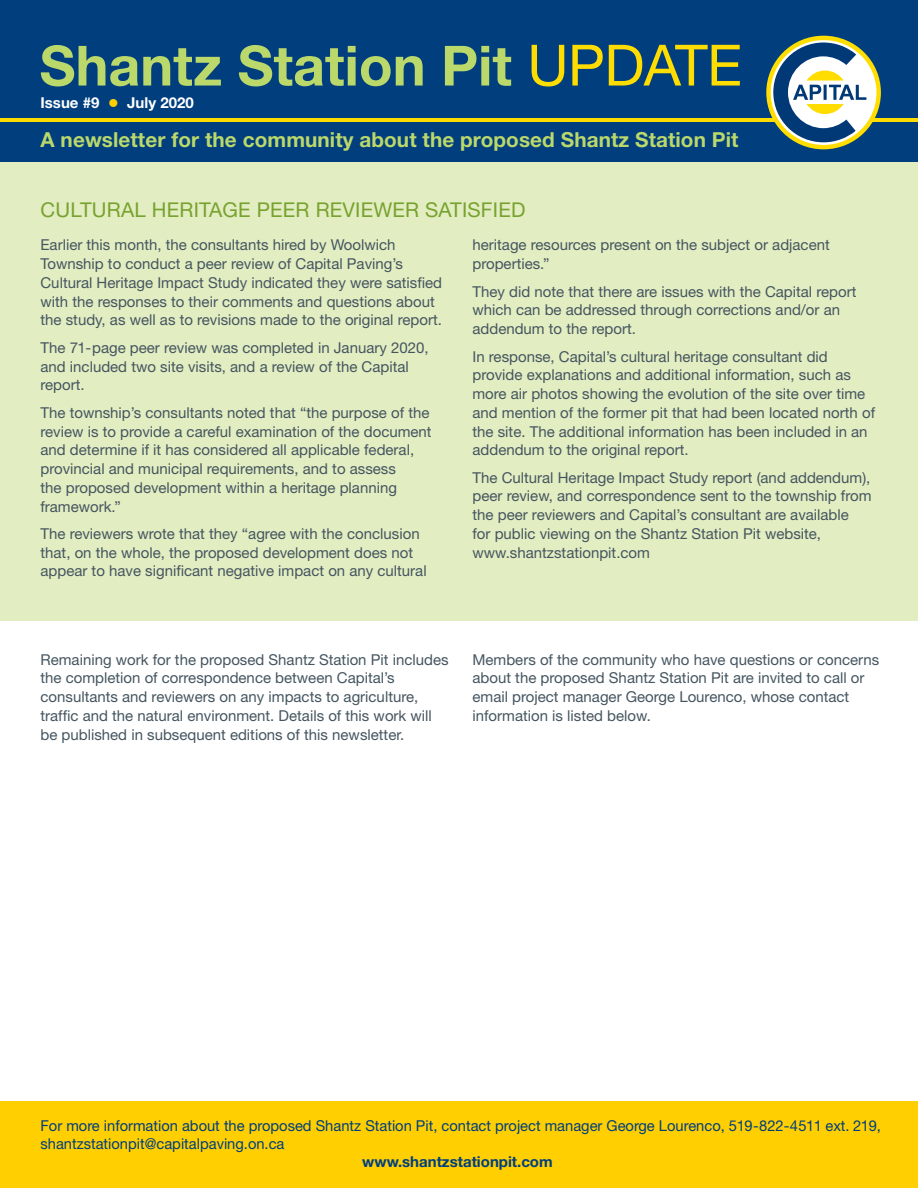
<style>
.page{position:relative;width:918px;height:1188px;background:#fff}
.page>*{position:absolute;margin:0;border:0;box-sizing:border-box;transform-origin:0 0}
.t1{font:700 55.5px "Helvetica Neue";color:#bbd86b}
.t2{font:700 20.7px "Helvetica Neue";letter-spacing:.005em;color:#bbd86b}
.t3{font:20.4px "Helvetica Neue";letter-spacing:.01em;color:#78a22f}
.t4{font:15px/18.8px "Helvetica Neue";color:#455560}
.t5{font:15px/18px "Helvetica Neue";color:#003e7e}
.t6{font:700 15px "Helvetica Neue";color:#003e7e}
.t7{font:700 15px "Helvetica Neue";color:#fff}
.s1{font-weight:400;font-size:57px;color:#fd0}
.s2{font-weight:400;font-size:22.5px;color:#ffcf01}
</style>
<div class="page">
<div style="left:0;top:159px;width:918px;height:462px;background:#e2edc1"></div>
<div style="left:0;top:1101px;width:918px;height:87px;background:#ffcf01"></div>
<div style="left:0;top:0;width:918px;height:162px;background:#003e7e"></div>
<hr style="left:0;top:118px;width:918px;height:4px;background:#fd0">
<svg style="left:766px;top:36px;width:115px;height:113px"></svg>
<h1 class="t1" style="left:40px;top:31px;width:704px">Shantz Station Pit <span class="s1">UPDATE</span></h1>
<p class="t7" style="left:40px;top:93px;width:155px">Issue #9 <span class="s2">•</span> July 2020</p>
<h2 class="t2" style="left:40px;top:127px;width:700px">A newsletter for the community about the proposed Shantz Station Pit</h2>
<h3 class="t3" style="left:40px;top:197px;width:28px">Cultu</h3>
<h3 class="t3" style="left:107px;top:197px;width:106px">ral Heritage</h3>
<h3 class="t3" style="left:257px;top:197px;width:255px">Peer Reviewer Satisfied</h3>
<p class="t4" style="left:40px;top:236px;width:403px">Earlier this month, the consultants hired by Woolwich Township to conduct a peer review of Capital Paving’s Cultural Heritage I mpact Study indicated they were satisfied with the responses to their comments and questions about the study, as well as to revisions made to the original report.</p>
<p class="t4" style="left:40px;top:338px;width:390px">The 71-page peer review was completed in January 2020, and included two site visits, and a review of the Capital report.</p>
<p class="t4" style="left:40px;top:403px;width:393px">The township’s consultants noted that “the purpose of the review is to provide a careful examination of the document and determine if it has considered all applicable federal, provincial and municipal requirements, and to assess<br>the proposed development within a heritage planning framework.”</p>
<p class="t4" style="left:40px;top:524px;width:388px">The reviewers wrote that they “agree with the conclusion that, on the whole, the proposed development does not appear to have significant negative impact on any cultural</p>
<p class="t4" style="left:472px;top:236px;width:359px">heritage resources present on the subject or adjacent properties.”</p>
<p class="t4" style="left:472px;top:282px;width:385px">They did note that there are issues with the Capital report which can be addressed through corrections and/or an addendum to the report.</p>
<p class="t4" style="left:472px;top:347px;width:404px">I n response, Capital’s cultural heritage consultant did provide explanations and additional information, such as more air photos showing the evolution of the site over time and mention of the former pit that had been located north of the site. The additional information has been included in an addendum to the original report.</p>
<p class="t4" style="left:472px;top:468px;width:400px">The Cultural Heritage I mpact Study report (and addendum), peer review, and correspondence sent to the township from the peer reviewers and Capital’s consultant are available<br>for public viewing on the Shantz Station Pit website, www.shantzstationpit.com</p>
<p class="t4" style="left:40px;top:650px;width:410px">Remaining work for the proposed Shantz Station Pit includes the completion of correspondence between Capital’s consultants and reviewers on any impacts to agriculture, traffic and the natural environment. Details of this work will be published in subsequent editions of this newsletter.</p>
<p class="t4" style="left:472px;top:650px;width:408px">Members of the community who have questions or concerns about the proposed Shantz Station Pit are invited to call or email project manager George Lourenco, whose contact information is listed below.</p>
<p class="t5" style="left:40px;top:1116px;width:842px">For more information about the proposed Shantz Station Pit, contact project manager George Lourenco, 519-822-4511 ext. 219, shantzstationpit@capitalpaving.on.ca</p>
<p class="t6" style="left:362px;top:1152px;width:192px">www.shantzstationpit.com</p>
</div>
